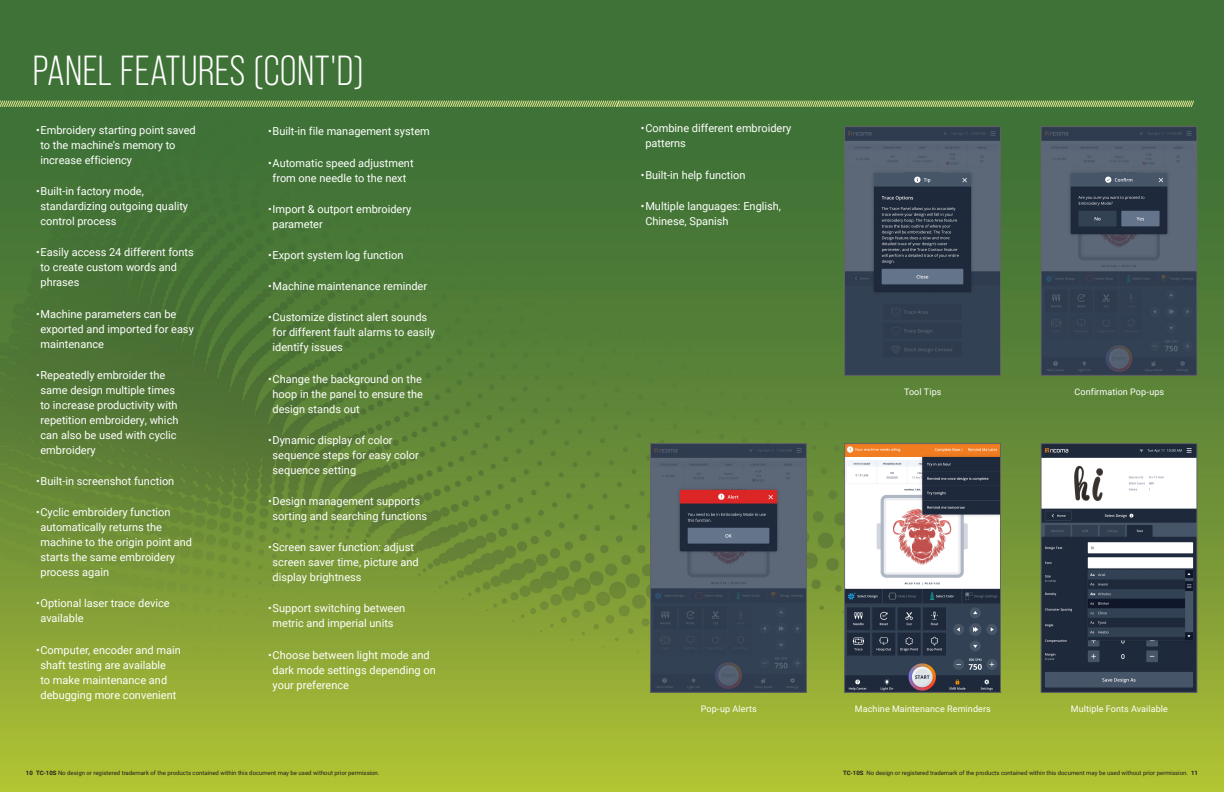
<style>
.page{position:relative;width:1224px;height:792px;background:#fff}
.page>*{position:absolute;margin:0;border:0;box-sizing:border-box;transform-origin:0 0}
.t1{font:42px "Bebas Neue Pro";letter-spacing:.005em;color:#fff}
.t2{font:11px/15px "Roboto";color:#fff}
.Body_Text_for_chart{font:9px "Roboto";letter-spacing:.01em;color:#fff}
.t3{font:6px "Roboto";color:#231f20}
.t4{font:700 6px "Roboto";color:#231f20}
.s1{font-weight:700}
</style>
<div class="page">
<img style="left:0;top:0;width:1224px;height:792px">
<svg style="left:0;top:100px;width:1194px;height:8px;background:#7c9f5a"></svg>
<img style="left:847px;top:446px;width:152px;height:244px">
<div style="left:845px;top:444px;width:156px;height:248px;border:1px solid #636366"></div>
<img style="left:1043px;top:446px;width:152px;height:244px">
<div style="left:1041px;top:444px;width:156px;height:248px;border:1px solid #636366"></div>
<img style="left:847px;top:129px;width:152px;height:244px">
<div style="left:845px;top:127px;width:156px;height:248px;border:1px solid #636366"></div>
<img style="left:652px;top:446px;width:152px;height:244px">
<div style="left:650px;top:444px;width:156px;height:248px;border:1px solid #636366"></div>
<img style="left:1043px;top:129px;width:152px;height:244px">
<div style="left:1041px;top:127px;width:156px;height:248px;border:1px solid #636366"></div>
<p class="t1" style="left:33px;top:47px;width:333px">PANEL FEATURES (CONT'D)</p>
<p class="t2" style="left:40px;top:122px;width:157px;text-indent:-4px">•Embroidery starting point saved to the machine’s memory to increase efficiency</p>
<p class="t2" style="left:40px;top:183px;width:149px;text-indent:-4px">•Built-in factory mode, standardizing outgoing quality control process</p>
<p class="t2" style="left:40px;top:245px;width:155px;text-indent:-4px">•Easily access 24 different fonts to create custom words and phrases</p>
<p class="t2" style="left:40px;top:306px;width:155px;text-indent:-4px">•Machine parameters can be exported and imported for easy maintenance</p>
<p class="t2" style="left:40px;top:367px;width:139px;text-indent:-4px">•Repeatedly embroider the same design multiple times to increase productivity with repetition embroidery, which can also be used with cyclic embroidery</p>
<p class="t2" style="left:36px;top:473px;width:140px">•Built-in screenshot function</p>
<p class="t2" style="left:40px;top:504px;width:153px;text-indent:-4px">•Cyclic embroidery function automatically returns the machine to the origin point and starts the same embroidery process again</p>
<p class="t2" style="left:40px;top:596px;width:131px;text-indent:-4px">•Optional laser trace device available</p>
<p class="t2" style="left:40px;top:642px;width:142px;text-indent:-4px">•Computer, encoder and main shaft testing are available<br>to make maintenance and debugging more convenient</p>
<p class="t2" style="left:268px;top:124px;width:163px">•Built-in file management system</p>
<p class="t2" style="left:268px;top:155px;width:147px;text-align:center">•Automatic speed adjustment from one needle to the next</p>
<p class="t2" style="left:273px;top:201px;width:140px;text-indent:-4px">•Import &amp; outport embroidery parameter</p>
<p class="t2" style="left:268px;top:247px;width:137px">•Export system log function</p>
<p class="t2" style="left:268px;top:278px;width:161px">•Machine maintenance reminder</p>
<p class="t2" style="left:273px;top:310px;width:164px;text-indent:-4px">•Customize distinct alert sounds for different fault alarms to easily identify issues</p>
<p class="t2" style="left:273px;top:371px;width:152px;text-align:justify;text-indent:-4px">•Change the background on the hoop in the panel to ensure the design stands out</p>
<p class="t2" style="left:273px;top:432px;width:148px;text-indent:-4px">•Dynamic display of color sequence steps for easy color sequence setting</p>
<p class="t2" style="left:273px;top:493px;width:156px;text-indent:-4px">•Design management supports sorting and searching functions</p>
<p class="t2" style="left:273px;top:539px;width:148px;text-indent:-4px">•Screen saver function: adjust screen saver time, picture and display brightness</p>
<p class="t2" style="left:273px;top:601px;width:134px;text-indent:-4px">•Support switching between metric and imperial units</p>
<p class="t2" style="left:273px;top:647px;width:165px;text-indent:-4px">•Choose between light mode and dark mode settings depending on your preference</p>
<p class="t2" style="left:645px;top:121px;width:147px;text-indent:-4px">•Combine different embroidery patterns</p>
<p class="t2" style="left:641px;top:167px;width:106px">•Built-in help function</p>
<p class="t2" style="left:645px;top:198px;width:137px;text-indent:-4px">•Multiple languages: English,<br>Chinese, Spanish</p>
<p class="Body_Text_for_chart" style="left:904px;top:385px;width:39px">Tool Tips</p>
<p class="Body_Text_for_chart" style="left:1074px;top:385px;width:91px">Confirmation Pop-ups</p>
<p class="Body_Text_for_chart" style="left:701px;top:702px;width:58px">Pop-up Alerts</p>
<p class="Body_Text_for_chart" style="left:855px;top:702px;width:138px">Machine Maintenance Reminders</p>
<p class="Body_Text_for_chart" style="left:1071px;top:702px;width:99px">Multiple Fonts Available</p>
<p class="t4" style="left:26px;top:768px;width:8px">10</p>
<p class="t3" style="left:36px;top:768px;width:345px"><span class="s1">TC-10S</span> No design or registered trademark of the products contained within this document may be used without prior permission.</p>
<p class="t3" style="left:843px;top:768px;width:347px"><span class="s1">TC-10S</span> No design or registered trademark of the products contained within this document may be used without prior permission.</p>
<p class="t4" style="left:1191px;top:768px;width:8px">11</p>
</div>
